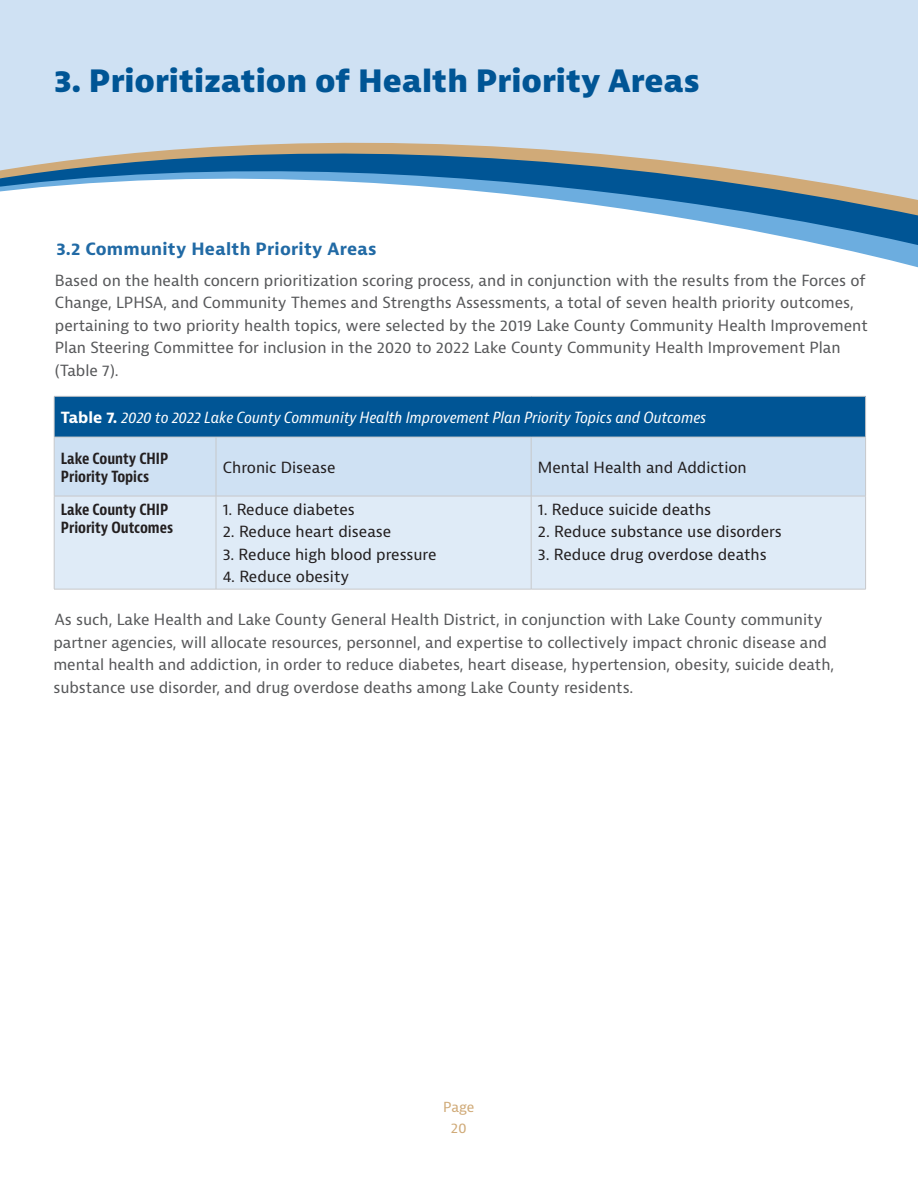
<style>
.page{position:relative;width:918px;height:1188px;background:#fff}
.page>*{position:absolute;margin:0;border:0;box-sizing:border-box;transform-origin:0 0}
.t1{font:800 30px "Bernina Sans";color:#005595}
.Body_Copy{font:700 16.5px "Bernina Sans";letter-spacing:.015em;color:#216aa5}
.Body_Copy-2{font:15px/22.5px "Bernina Sans";color:#57585a}
.t2{font:15px "Bernina Sans";color:#231f20}
.t3{font:italic condensed 15px "Bernina Sans";color:#fff}
.t4{font:700 condensed 15px/18px "Bernina Sans";color:#231f20}
.t5{font:13.5px/20.7px "Bernina Sans";letter-spacing:-.015em;color:#d0aa78;text-align:center}
.s1{font-weight:700;font-style:normal;font-stretch:normal}
</style>
<div class="page">
<div style="left:0;top:0;width:918px;height:63px;background:#cfe1f3"></div>
<svg style="left:838px;top:248px;width:80px;height:20px"></svg>
<div style="left:0;top:63px;width:918px;height:10px;background:#cfe1f3"></div>
<svg style="left:0;top:73px;width:918px;height:175px;fill:#cfe1f3"></svg>
<div style="left:54px;top:396px;width:812px;height:41px;background:#005595"></div>
<div style="left:55px;top:438px;width:810px;height:58px;background:#cfe1f3"></div>
<div style="left:55px;top:497px;width:810px;height:92px;background:#dfebf7"></div>
<hr style="left:54px;top:396px;width:162px;height:1px;background:#c7c8ca">
<hr style="left:54px;top:397px;width:1px;height:40px;background:#c7c8ca">
<hr style="left:216px;top:396px;width:315px;height:1px;background:#c7c8ca">
<hr style="left:531px;top:396px;width:335px;height:1px;background:#c7c8ca">
<hr style="left:865px;top:397px;width:1px;height:40px;background:#c7c8ca">
<hr style="left:54px;top:437px;width:162px;height:1px;background:#c7c8ca">
<hr style="left:54px;top:437px;width:1px;height:59px;background:#c7c8ca">
<hr style="left:216px;top:437px;width:315px;height:1px;background:#c7c8ca">
<hr style="left:216px;top:437px;width:1px;height:59px;background:#c7c8ca">
<hr style="left:531px;top:437px;width:335px;height:1px;background:#c7c8ca">
<hr style="left:531px;top:437px;width:1px;height:59px;background:#c7c8ca">
<hr style="left:865px;top:437px;width:1px;height:59px;background:#c7c8ca">
<hr style="left:54px;top:496px;width:162px;height:1px;background:#c7c8ca">
<hr style="left:54px;top:496px;width:1px;height:93px;background:#c7c8ca">
<hr style="left:216px;top:496px;width:315px;height:1px;background:#c7c8ca">
<hr style="left:216px;top:496px;width:1px;height:93px;background:#c7c8ca">
<hr style="left:531px;top:496px;width:335px;height:1px;background:#c7c8ca">
<hr style="left:531px;top:496px;width:1px;height:93px;background:#c7c8ca">
<hr style="left:865px;top:496px;width:1px;height:93px;background:#c7c8ca">
<hr style="left:54px;top:589px;width:162px;height:1px;background:#c7c8ca">
<hr style="left:216px;top:589px;width:315px;height:1px;background:#c7c8ca">
<hr style="left:531px;top:589px;width:335px;height:1px;background:#c7c8ca">
<p class="t1" style="left:54px;top:61px;width:647px">3. Prioritization of Health Priority Areas</p>
<p class="Body_Copy" style="left:56px;top:238px;width:322px">3.2 Community Health Priority Areas</p>
<p class="Body_Copy-2" style="left:55px;top:270px;width:815px">Based on the health concern prioritization scoring process, and in conjunction with the results from the Forces of Change, LPHSA, and Community Themes and Strengths Assessments, a total of seven health priority outcomes, pertaining to two priority health topics, were selected by the 2019 Lake County Community Health Improvement Plan Steering Committee for inclusion in the 2020 to 2022 Lake County Community Health Improvement Plan (Table 7).</p>
<p class="t3" style="left:61px;top:408px;width:647px"><span class="s1">Table 7.</span> 2020 to 2022 Lake County Community Health Improvement Plan Priority Topics and Outcomes</p>
<p class="t4" style="left:61px;top:450px;width:109px">Lake County CHIP<br>Priority Topics</p>
<p class="t2" style="left:223px;top:457px;width:114px">Chronic Disease</p>
<p class="t2" style="left:538px;top:457px;width:210px">Mental Health and Addiction</p>
<p class="t4" style="left:61px;top:501px;width:114px">Lake County CHIP<br>Priority Outcomes</p>
<p class="t2" style="left:223px;top:500px;width:134px">1. Reduce diabetes</p>
<p class="t2" style="left:538px;top:500px;width:175px">1. Reduce suicide deaths</p>
<p class="t2" style="left:538px;top:522px;width:246px">2. Reduce substance use disorders</p>
<p class="t2" style="left:538px;top:545px;width:230px">3. Reduce drug overdose deaths</p>
<p class="t2" style="left:223px;top:522px;width:170px">2. Reduce heart disease</p>
<p class="t2" style="left:223px;top:545px;width:215px">3. Reduce high blood pressure</p>
<p class="t2" style="left:223px;top:567px;width:128px">4. Reduce obesity</p>
<p class="Body_Copy-2" style="left:53px;top:609px;width:783px">As such, Lake Health and Lake County General Health District, in conjunction with Lake County community partner agencies, will allocate resources, personnel, and expertise to collectively impact chronic disease and mental health and addiction, in order to reduce diabetes, heart disease, hypertension, obesity, suicide death, substance use disorder, and drug overdose deaths among Lake County residents.</p>
<p class="t5" style="left:443px;top:1097px;width:33px">Page<br>20</p>
</div>
